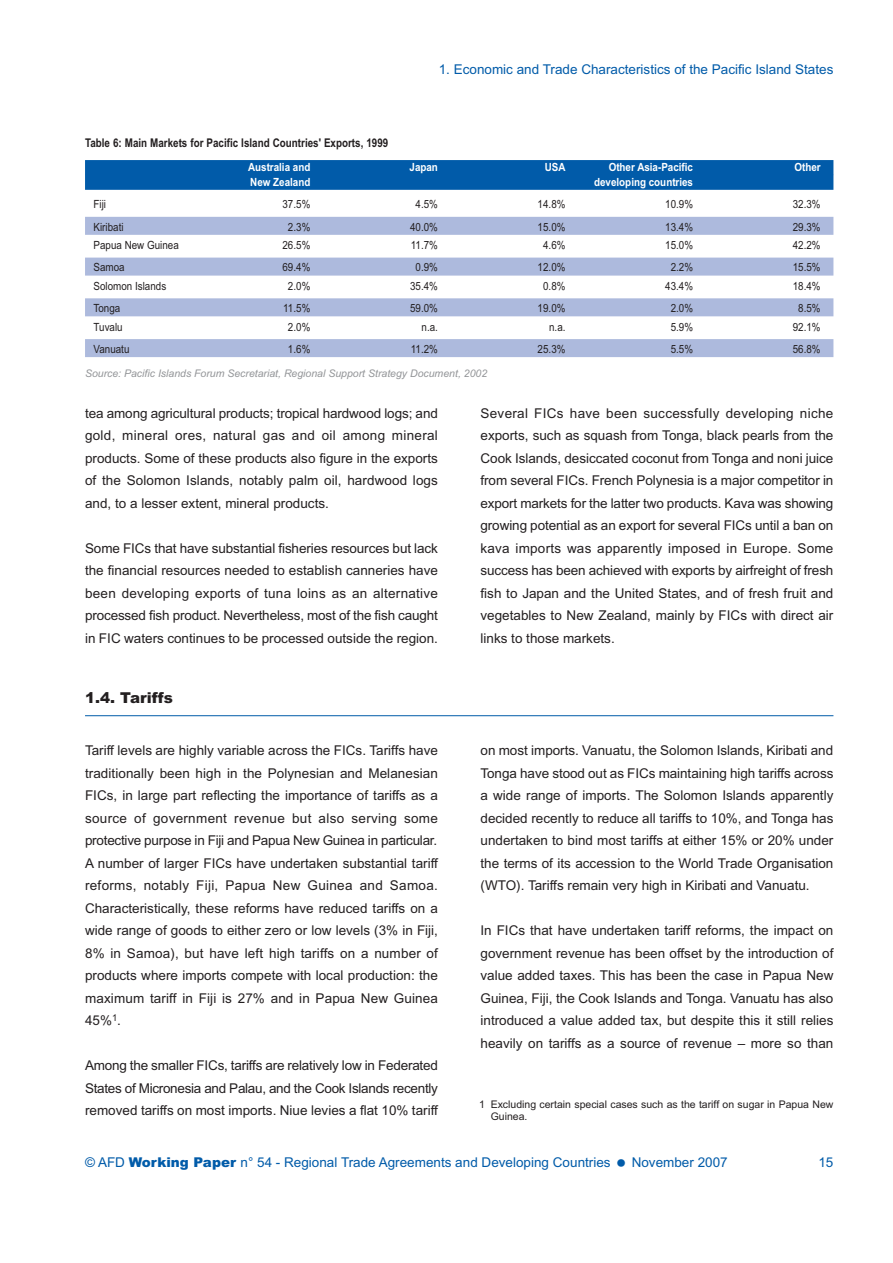
<style>
.page{position:relative;width:893px;height:1263px;background:#fff}
.page>*{position:absolute;margin:0;border:0;box-sizing:border-box;transform-origin:0 0}
.t1{font:900 15px "Arial";color:#231f20}
.t2{font:13.5px/22.5px "Arial";color:#231f20;text-align:justify}
.t3{font:13.5px "Arial";color:#015ba9}
.t4{font:700 12px "Arial Narrow";color:#231f20}
.t5{font:11.25px "Arial Narrow";color:#231f20;scale:1.06 1}
.t6{font:700 11.25px "Arial Narrow";color:#fff;scale:1.06 1}
.t7{font:italic 10.5px "Arial";color:#939598}
.t8{font:10.5px/12.6px "Arial";color:#231f20}
.s1{font-weight:900}
</style>
<div class="page">
<div style="left:85px;top:160px;width:748px;height:15px;background:#015ba9"></div>
<div style="left:85px;top:175px;width:748px;height:15px;background:#015ba9"></div>
<div style="left:85px;top:217px;width:748px;height:18px;background:#adbadd"></div>
<div style="left:85px;top:258px;width:748px;height:18px;background:#adbadd"></div>
<div style="left:85px;top:298px;width:748px;height:18px;background:#adbadd"></div>
<div style="left:85px;top:339px;width:748px;height:18px;background:#adbadd"></div>
<hr style="left:85px;top:715px;width:748px;height:1px;background:#015ba9">
<p class="t3" style="left:439px;top:61px;width:396px">1. Economic and Trade Characteristics of the Pacific Island States</p>
<p class="t4" style="left:85px;top:136px;width:305px">Table 6: Main Markets for Pacific Island Countries' Exports, 1999</p>
<p class="t6" style="left:248px;top:160px;width:60px">Australia and</p>
<p class="t6" style="left:410px;top:160px;width:28px">Japan</p>
<p class="t6" style="left:545px;top:160px;width:21px">USA</p>
<p class="t6" style="left:609px;top:160px;width:81px">Other Asia-Pacific</p>
<p class="t6" style="left:794px;top:160px;width:26px">Other</p>
<p class="t6" style="left:250px;top:175px;width:58px">New Zealand</p>
<p class="t6" style="left:594px;top:175px;width:95px">developing countries</p>
<p class="t5" style="left:94px;top:198px;width:13px">Fiji</p>
<p class="t5" style="left:282px;top:198px;width:28px">37.5%</p>
<p class="t5" style="left:416px;top:198px;width:23px">4.5%</p>
<p class="t5" style="left:538px;top:198px;width:28px">14.8%</p>
<p class="t5" style="left:665px;top:198px;width:28px">10.9%</p>
<p class="t5" style="left:793px;top:198px;width:28px">32.3%</p>
<p class="t5" style="left:94px;top:220px;width:30px">Kiribati</p>
<p class="t5" style="left:288px;top:220px;width:23px">2.3%</p>
<p class="t5" style="left:410px;top:220px;width:28px">40.0%</p>
<p class="t5" style="left:538px;top:220px;width:28px">15.0%</p>
<p class="t5" style="left:665px;top:220px;width:28px">13.4%</p>
<p class="t5" style="left:793px;top:220px;width:28px">29.3%</p>
<p class="t5" style="left:94px;top:239px;width:82px">Papua New Guinea</p>
<p class="t5" style="left:282px;top:239px;width:28px">26.5%</p>
<p class="t5" style="left:411px;top:239px;width:27px">11.7%</p>
<p class="t5" style="left:543px;top:239px;width:23px">4.6%</p>
<p class="t5" style="left:665px;top:239px;width:28px">15.0%</p>
<p class="t5" style="left:793px;top:239px;width:28px">42.2%</p>
<p class="t5" style="left:94px;top:261px;width:31px">Samoa</p>
<p class="t5" style="left:282px;top:261px;width:28px">69.4%</p>
<p class="t5" style="left:416px;top:261px;width:23px">0.9%</p>
<p class="t5" style="left:538px;top:261px;width:28px">12.0%</p>
<p class="t5" style="left:671px;top:261px;width:23px">2.2%</p>
<p class="t5" style="left:793px;top:261px;width:28px">15.5%</p>
<p class="t5" style="left:94px;top:279px;width:70px">Solomon Islands</p>
<p class="t5" style="left:288px;top:279px;width:23px">2.0%</p>
<p class="t5" style="left:410px;top:279px;width:28px">35.4%</p>
<p class="t5" style="left:543px;top:279px;width:23px">0.8%</p>
<p class="t5" style="left:665px;top:279px;width:28px">43.4%</p>
<p class="t5" style="left:793px;top:279px;width:28px">18.4%</p>
<p class="t5" style="left:94px;top:302px;width:27px">Tonga</p>
<p class="t5" style="left:283px;top:302px;width:27px">11.5%</p>
<p class="t5" style="left:410px;top:302px;width:28px">59.0%</p>
<p class="t5" style="left:538px;top:302px;width:28px">19.0%</p>
<p class="t5" style="left:671px;top:302px;width:23px">2.0%</p>
<p class="t5" style="left:798px;top:302px;width:23px">8.5%</p>
<p class="t5" style="left:94px;top:320px;width:29px">Tuvalu</p>
<p class="t5" style="left:288px;top:320px;width:23px">2.0%</p>
<p class="t5" style="left:422px;top:320px;width:17px">n.a.</p>
<p class="t5" style="left:549px;top:320px;width:17px">n.a.</p>
<p class="t5" style="left:671px;top:320px;width:23px">5.9%</p>
<p class="t5" style="left:793px;top:320px;width:28px">92.1%</p>
<p class="t5" style="left:94px;top:342px;width:35px">Vanuatu</p>
<p class="t5" style="left:288px;top:342px;width:23px">1.6%</p>
<p class="t5" style="left:411px;top:342px;width:27px">11.2%</p>
<p class="t5" style="left:538px;top:342px;width:28px">25.3%</p>
<p class="t5" style="left:671px;top:342px;width:23px">5.5%</p>
<p class="t5" style="left:793px;top:342px;width:28px">56.8%</p>
<p class="t7" style="left:85px;top:367px;width:404px">Source: Pacific Islands Forum Secretariat, Regional Support Strategy Document, 2002</p>
<p class="t2" style="left:85px;top:402px;width:354px">tea among agricultural products; tropical hardwood logs; and gold, mineral ores, natural gas and oil among mineral products. Some of these products also figure in the exports of the Solomon Islands, notably palm oil, hardwood logs and, to a lesser extent, mineral products.</p>
<p class="t2" style="left:85px;top:537px;width:354px">Some FICs that have substantial fisheries resources but lack the financial resources needed to establish canneries have been developing exports of tuna loins as an alternative processed fish product. Nevertheless, most of the fish caught in FIC waters continues to be processed outside the region.</p>
<p class="t1" style="left:85px;top:689px;width:89px">1.4. Tariffs</p>
<p class="t2" style="left:85px;top:739px;width:354px">Tariff levels are highly variable across the FICs. Tariffs have traditionally been high in the Polynesian and Melanesian FICs, in large part reflecting the importance of tariffs as a source of government revenue but also serving some protective purpose in Fiji and Papua New Guinea in particular.<br>A number of larger FICs have undertaken substantial tariff reforms, notably Fiji, Papua New Guinea and Samoa.<br>Characteristically, these reforms have reduced tariffs on a wide range of goods to either zero or low levels (3% in Fiji, 8% in Samoa), but have left high tariffs on a number of products where imports compete with local production: the maximum tariff in Fiji is 27% and in Papua New Guinea 45%<sup>1</sup>.</p>
<p class="t2" style="left:85px;top:1054px;width:354px">Among the smaller FICs, tariffs are relatively low in Federated States of Micronesia and Palau, and the Cook Islands recently removed tariffs on most imports. Niue levies a flat 10% tariff</p>
<p class="t2" style="left:480px;top:402px;width:354px">Several FICs have been successfully developing niche exports, such as squash from Tonga, black pearls from the Cook Islands, desiccated coconut from Tonga and noni juice from several FICs. French Polynesia is a major competitor in export markets for the latter two products. Kava was showing growing potential as an export for several FICs until a ban on kava imports was apparently imposed in Europe. Some success has been achieved with exports by airfreight of fresh fish to Japan and the United States, and of fresh fruit and vegetables to New Zealand, mainly by FICs with direct air links to those markets.</p>
<p class="t2" style="left:480px;top:739px;width:354px">on most imports. Vanuatu, the Solomon Islands, Kiribati and Tonga have stood out as FICs maintaining high tariffs across a wide range of imports. The Solomon Islands apparently decided recently to reduce all tariffs to 10%, and Tonga has undertaken to bind most tariffs at either 15% or 20% under the terms of its accession to the World Trade Organisation (WTO). Tariffs remain very high in Kiribati and Vanuatu.</p>
<p class="t2" style="left:480px;top:919px;width:354px">In FICs that have undertaken tariff reforms, the impact on government revenue has been offset by the introduction of value added taxes. This has been the case in Papua New Guinea, Fiji, the Cook Islands and Tonga. Vanuatu has also introduced a value added tax, but despite this it still relies heavily on tariffs as a source of revenue – more so than</p>
<p class="t8" style="left:491px;top:1098px;width:344px;text-indent:-12px">1 Excluding certain special cases such as the tariff on sugar in Papua New<br>Guinea.</p>
<p class="t3" style="left:85px;top:1155px;width:527px">© AFD <span class="s1">Working Paper</span> n° 54 - Regional Trade Agreements and Developing Countries</p>
<p class="t3" style="left:632px;top:1155px;width:98px">November 2007</p>
<p class="t3" style="left:818px;top:1155px;width:17px">15</p>
</div>
